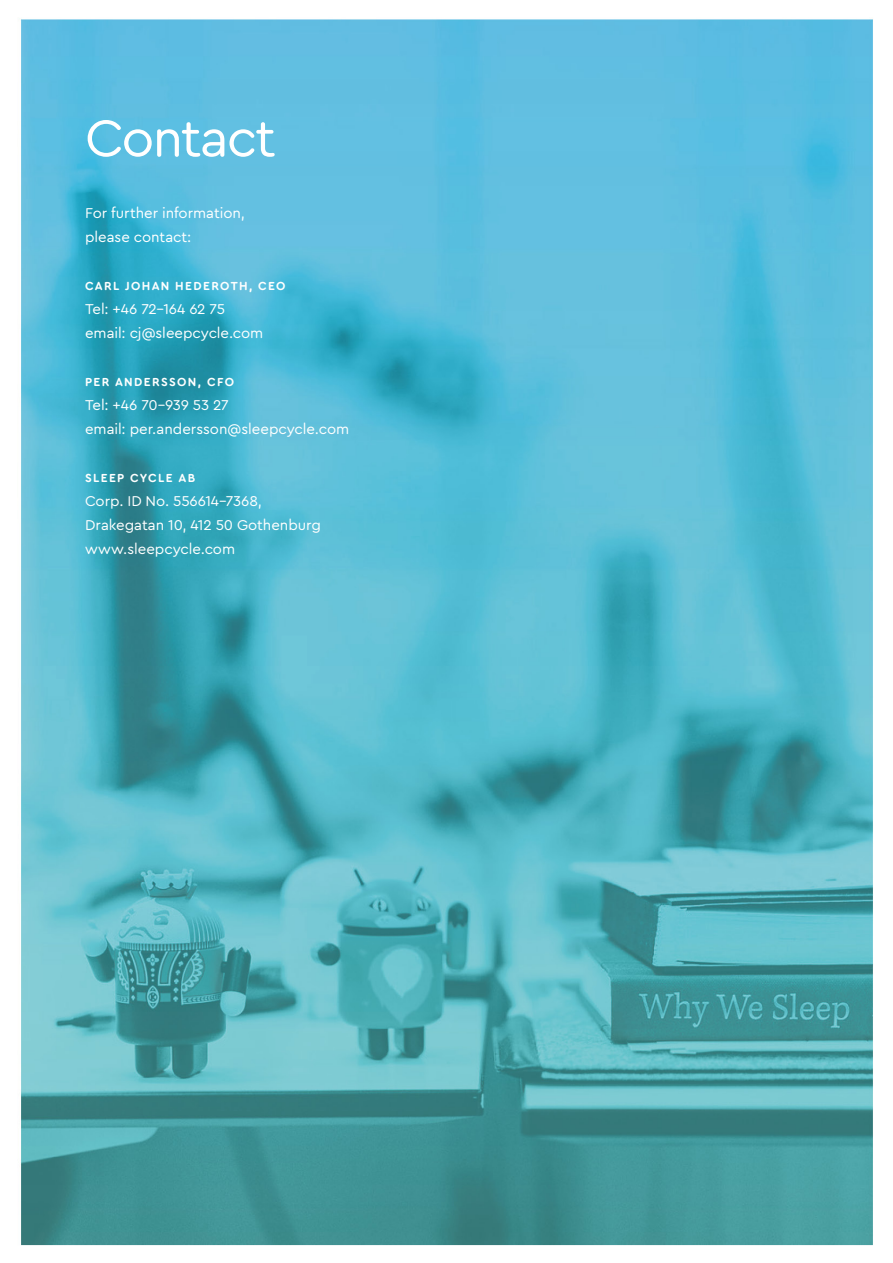
<style>
.page{position:relative;width:893px;height:1263px;background:#fff}
.page>*{position:absolute;margin:0;border:0;box-sizing:border-box;transform-origin:0 0}
.t1{font:54px "Cera Round Pro";letter-spacing:-.035em;color:#fff}
.t2{font:15px "Cera Round Pro";color:#fff}
.t3{font:15px "Cera Round Pro";letter-spacing:-.02em;color:#fff}
.t4{font:700 12px "Cera Round Pro";letter-spacing:.11em;color:#fff}
</style>
<div class="page">
<img style="left:21px;top:19px;width:852px;height:1227px">
<p class="t1" style="left:85px;top:101px;width:192px">Contact</p>
<p class="t2" style="left:85px;top:202px;width:161px">For further information,</p>
<p class="t2" style="left:85px;top:226px;width:108px">please contact:</p>
<p class="t4" style="left:85px;top:277px;width:202px">CARL JOHAN HEDEROTH, CEO</p>
<p class="t2" style="left:85px;top:298px;width:142px">Tel: +46 72-164 62 75</p>
<p class="t2" style="left:85px;top:322px;width:180px">email: cj@sleepcycle.com</p>
<p class="t4" style="left:85px;top:373px;width:150px">PER ANDERSSON, CFO</p>
<p class="t3" style="left:85px;top:394px;width:145px">Tel: +46 70-939 53 27</p>
<p class="t2" style="left:85px;top:418px;width:266px">email: per.andersson@sleepcycle.com</p>
<p class="t4" style="left:85px;top:469px;width:112px">SLEEP CYCLE AB</p>
<p class="t2" style="left:85px;top:490px;width:178px">Corp. ID No. 556614-7368,</p>
<p class="t2" style="left:85px;top:514px;width:237px">Drakegatan 10, 412 50 Gothenburg</p>
<p class="t2" style="left:85px;top:538px;width:152px">www.sleepcycle.com</p>
</div>
